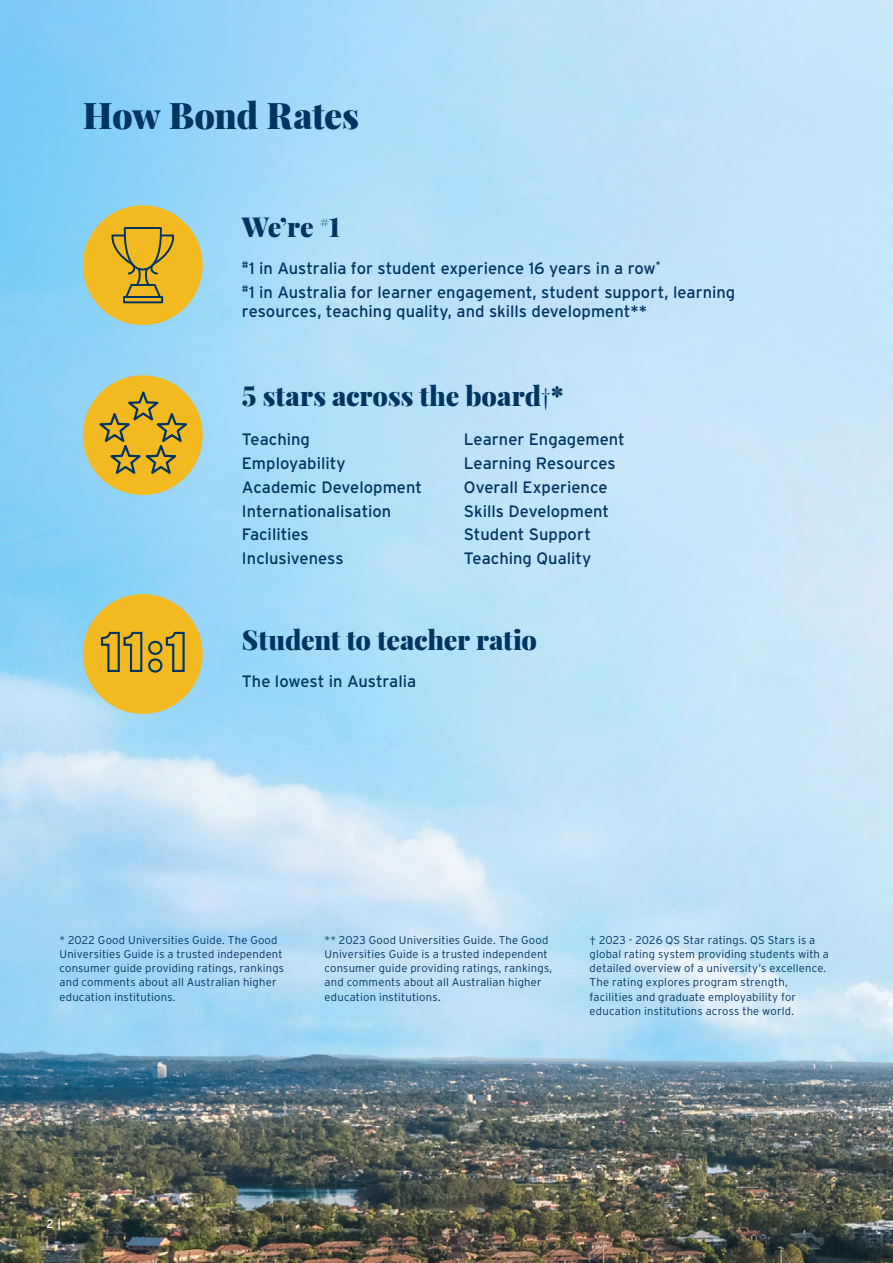
<style>
.page{position:relative;width:893px;height:1263px;background:#fff}
.page>*{position:absolute;margin:0;border:0;box-sizing:border-box;transform-origin:0 0}
.Heading_1_Playfair{font:900 36px "Playfair Display";letter-spacing:-.015em;color:#003562}
.Heading_3_Playfair{font:900 27px "Playfair Display";letter-spacing:-.005em;color:#003562}
.Intro_paragraph{font:16.5px/23.7px "Interstate";color:#003562}
.Page_Number{font:12px "Interstate";color:#fff}
.Caption_footnote{font:300 11.25px/14.2px "Interstate";letter-spacing:.015em;color:#003562}
</style>
<div class="page">
<img style="left:0;top:0;width:893px;height:1263px">
<div style="left:83px;top:594px;width:120px;height:120px;background:#f2b920;border-radius:50%"></div>
<svg style="left:101px;top:632px;width:84px;height:41px"></svg>
<div style="left:83px;top:205px;width:120px;height:120px;background:#f2b920;border-radius:50%"></div>
<svg style="left:111px;top:227px;width:64px;height:72px"></svg>
<div style="left:123px;top:296px;width:40px;height:7px;border:2px solid #003562"></div>
<div style="left:83px;top:375px;width:120px;height:120px;background:#f2b920;border-radius:50%"></div>
<svg style="left:99px;top:391px;width:89px;height:84px"></svg>
<p class="Heading_1_Playfair" style="left:83px;top:87px;width:278px">How Bond Rates</p>
<p class="Heading_3_Playfair" style="left:242px;top:206px;width:99px">We’re <sup>#</sup>1</p>
<p class="Intro_paragraph" style="left:242px;top:256px;width:420px"><sup>#</sup>1 in Australia for student experience 16 years in a row<sup>*</sup></p>
<p class="Intro_paragraph" style="left:242px;top:282px;width:495px;line-height:19.5px"><sup>#</sup>1 in Australia for learner engagement, student support, learning resources, teaching quality, and skills development**</p>
<p class="Heading_3_Playfair" style="left:242px;top:375px;width:323px">5 stars across the board†*</p>
<p class="Intro_paragraph" style="left:242px;top:427px;width:70px">Teaching</p>
<p class="Intro_paragraph" style="left:242px;top:451px;width:105px">Employability</p>
<p class="Intro_paragraph" style="left:242px;top:475px;width:182px">Academic Development</p>
<p class="Intro_paragraph" style="left:242px;top:499px;width:151px">Internationalisation</p>
<p class="Intro_paragraph" style="left:242px;top:522px;width:68px">Facilities</p>
<p class="Intro_paragraph" style="left:242px;top:546px;width:103px">Inclusiveness</p>
<h3 class="Intro_paragraph" style="left:464px;top:427px;width:162px">Learner Engagement<br>Learning Resources<br>Overall Experience<br>Skills Development<br>Student Support<br>Teaching Quality</h3>
<p class="Heading_3_Playfair" style="left:242px;top:619px;width:297px">Student to teacher ratio</p>
<p class="Intro_paragraph" style="left:242px;top:669px;width:176px">The lowest in Australia</p>
<p class="Caption_footnote" style="left:60px;top:932px;width:226px">* 2022 Good Universities Guide. The Good Universities Guide is a trusted independent consumer guide providing ratings, rankings and comments about all Australian higher education institutions.</p>
<p class="Caption_footnote" style="left:325px;top:932px;width:229px">** 2023 Good Universities Guide. The Good Universities Guide is a trusted independent consumer guide providing ratings, rankings, and comments about all Australian higher education institutions.</p>
<p class="Caption_footnote" style="left:590px;top:932px;width:241px">† 2023 - 2026 QS Star ratings. QS Stars is a global rating system providing students with a detailed overview of a university’s excellence.<br>The rating explores program strength, facilities and graduate employability for education institutions across the world.</p>
<p class="Page_Number" style="left:47px;top:1216px;width:16px">2 |</p>
</div>
